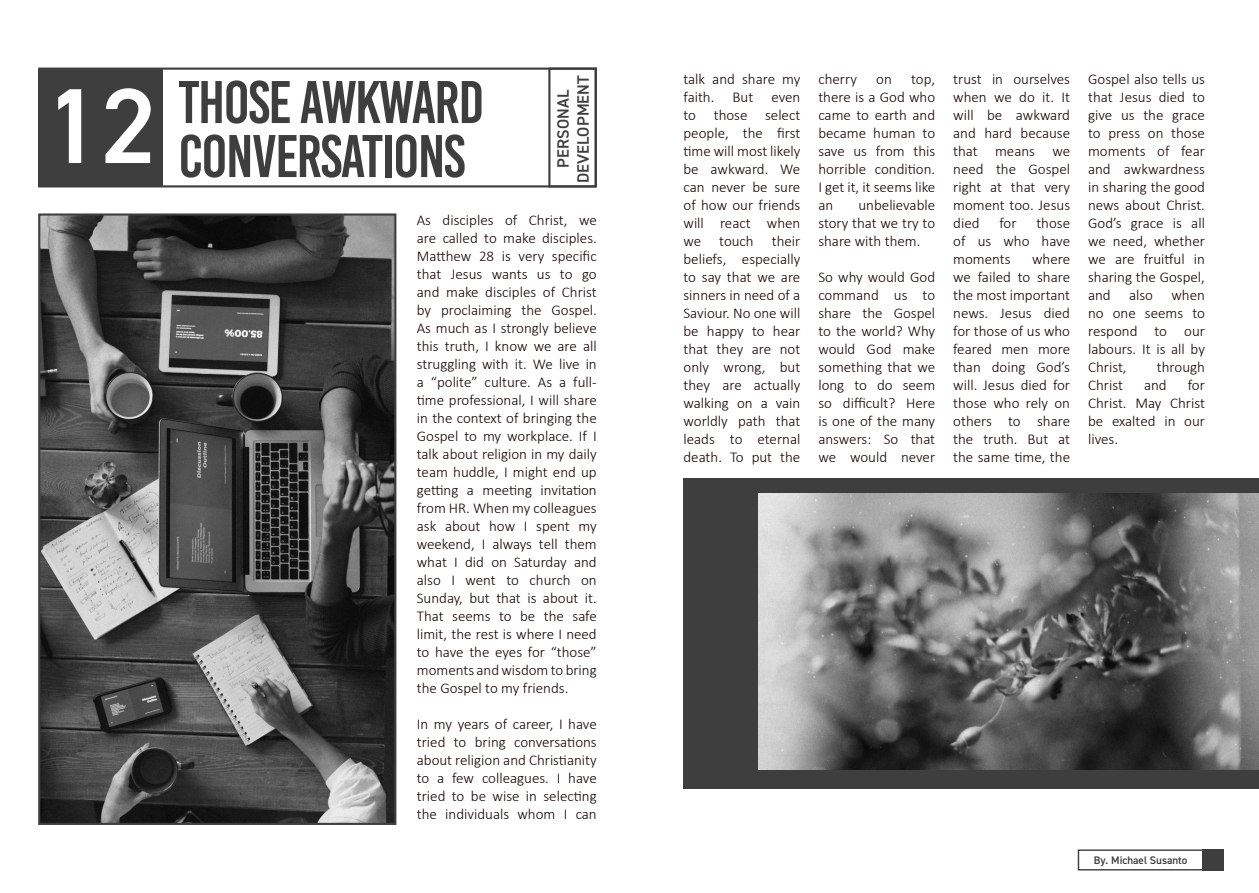
<style>
.page{position:relative;width:1259px;height:893px;background:#fff}
.page>*{position:absolute;margin:0;border:0;box-sizing:border-box;transform-origin:0 0}
.number_simple{font:600 106.95px "DIN2014";color:#fff}
.t1{font:60px "Bebas Kai";letter-spacing:-.025em;color:#3e3e3f}
.number_simple-2{font:600 16.5px "DIN2014";letter-spacing:.01em;color:#3e3e3f}
.text{font:300 15px/18px "Calibri";color:#130400;text-align:justify}
.number_simple-3{font:600 10.95px "DIN2014";color:#3e3e3f}
</style>
<div class="page">
<div style="left:38px;top:68px;width:559px;height:119px;border:2px solid #3e3e3f"></div>
<div style="left:39px;top:69px;width:124px;height:117px;background:#3e3e3f"></div>
<div style="left:548px;top:68px;width:49px;height:119px;border:2px solid #3e3e3f"></div>
<img style="left:41px;top:216px;width:352px;height:606px">
<div style="left:38px;top:213px;width:358px;height:612px;border:2px solid #3e3e3f"></div>
<div style="left:1077px;top:849px;width:126px;height:21px;border:1px solid #3e3e3f"></div>
<div style="left:1202px;top:849px;width:21px;height:21px;background:#3e3e3f"></div>
<div style="left:683px;top:478px;width:576px;height:311px;background:#3e3e3f"></div>
<img style="left:758px;top:493px;width:501px;height:277px">
<p class="number_simple" style="left:45px;top:55px;width:113px">12</p>
<p class="number_simple-2" style="left:572px;top:183px;width:110px;rotate:-90deg">DEVELOPMENT</p>
<p class="text" style="left:417px;top:211px;width:181px">As disciples of Christ, we are called to make disciples.<br>Matthew 28 is very specific that Jesus wants us to go and make disciples of Christ by proclaiming the Gospel.<br>As much as I strongly believe this truth, I know we are all struggling with it. We live in a “polite” culture. As a full&shy;time professional, I will share in the context of bringing the Gospel to my workplace. If I talk about religion in my daily team huddle, I might end up getting a meeting invitation from HR. When my colleagues ask about how I spent my weekend, I always tell them what I did on Saturday and also I went to church on Sunday, but that is about it.<br>That seems to be the safe limit, the rest is where I need to have the eyes for “those” moments and wisdom to bring the Gospel to my friends.</p>
<p class="text" style="left:417px;top:715px;width:181px">In my years of career, I have tried to bring conversations about religion and Christianity to a few colleagues. I have tried to be wise in selecting the individuals whom I can</p>
<p class="t1" style="left:178px;top:70px;width:307px">THOSE AWKWARD</p>
<p class="number_simple-2" style="left:552px;top:168px;width:80px;rotate:-90deg">PERSONAL</p>
<p class="t1" style="left:178px;top:124px;width:288px">CONVERSATIONS</p>
<p class="text" style="left:683px;top:69px;width:118px">talk and share my faith. But even to those select people, the first time will most likely be awkward. We can never be sure of how our friends will react when we touch their beliefs, especially to say that we are sinners in need of a Saviour. No one will be happy to hear that they are not only wrong, but they are actually walking on a vain worldly path that leads to eternal death. To put the</p>
<p class="text" style="left:818px;top:69px;width:40px">cherry</p>
<p class="text" style="left:876px;top:69px;width:17px">on</p>
<p class="text" style="left:818px;top:69px;width:118px;text-indent:93px">top, there is a God who came to earth and became human to save us from this horrible condition.<br>I get it, it seems like an</p>
<p class="text" style="left:818px;top:195px;width:118px;text-indent:40px">unbelievable story that we try to share with them.</p>
<p class="text" style="left:818px;top:267px;width:118px">So why would God command us to share the Gospel to the world? Why would God make something that we long to do seem so difficult? Here is one of the many answers: So that we would never</p>
<p class="text" style="left:953px;top:69px;width:118px">trust in ourselves when we do it. It will be awkward and hard because that means we need the Gospel right at that very moment too. Jesus died</p>
<p class="text" style="left:999px;top:213px;width:19px">for</p>
<p class="text" style="left:953px;top:213px;width:118px;text-indent:83px">those of us who have moments</p>
<p class="text" style="left:953px;top:249px;width:118px;text-indent:79px">where we failed to share the most important news. Jesus died for those of us who feared men more than doing God’s will. Jesus died for those who rely on others to share the truth. But at the same time, the</p>
<p class="text" style="left:1088px;top:69px;width:118px">Gospel also tells us that Jesus died to give us the grace to press on those moments of fear and awkwardness in sharing the good news about Christ.<br>God’s grace is all we need, whether we are fruitful in sharing the Gospel, and also when no one seems to respond to our labours. It is all by Christ,</p>
<p class="text" style="left:1157px;top:357px;width:50px">through</p>
<p class="text" style="left:1088px;top:375px;width:118px;text-indent:100px">for Christ. May Christ be exalted in our lives.</p>
<p class="text" style="left:1088px;top:375px;width:36px">Christ</p>
<p class="text" style="left:1144px;top:375px;width:24px">and</p>
<p class="number_simple-3" style="left:1094px;top:853px;width:95px">By. Michael Susanto</p>
</div>
